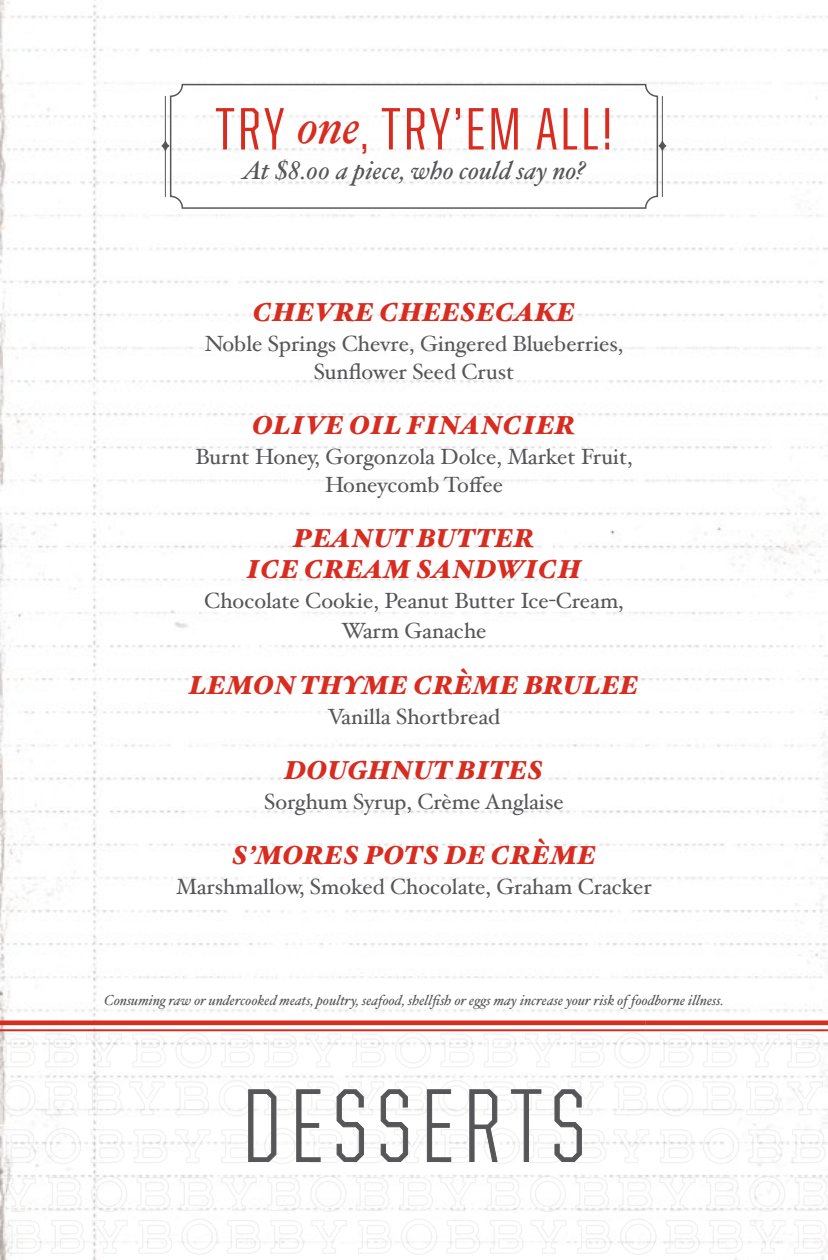
<style>
.page{position:relative;width:828px;height:1260px;background:#fff}
.page>*{position:absolute;margin:0;border:0;box-sizing:border-box;transform-origin:0 0}
.t1{font:300 104px "United Sans Cond";letter-spacing:.08em;color:#565659}
.t2{font:500 60px "United Sans Cond";letter-spacing:.05em;color:#d82c20}
.t3{font:italic 900 26px/31.2px "Hoefler Text";color:#d82c20;text-align:center}
.t4{font:italic 26px "Hoefler Text";color:#565659}
.t5{font:22px/28px "Hoefler Text";color:#565659;text-align:center}
.t6{font:italic 14.4px "Hoefler Text";color:#565659}
.s1{font-family:"Hoefler Text";font-weight:400;font-style:italic;font-size:50px}
.s2{font-size:50px}
</style>
<div class="page">
<img style="left:0;top:0;width:828px;height:1260px">
<svg style="left:660px;top:1129px;width:34px;height:34px"></svg>
<svg style="left:395px;top:1032px;width:36px;height:37px"></svg>
<svg style="left:703px;top:1033px;width:34px;height:35px"></svg>
<svg style="left:132px;top:1033px;width:34px;height:35px"></svg>
<svg style="left:614px;top:1032px;width:37px;height:37px"></svg>
<svg style="left:614px;top:1081px;width:34px;height:34px"></svg>
<svg style="left:175px;top:1081px;width:34px;height:34px"></svg>
<svg style="left:571px;top:1033px;width:34px;height:35px"></svg>
<svg style="left:440px;top:1033px;width:34px;height:35px"></svg>
<svg style="left:2px;top:1033px;width:34px;height:35px"></svg>
<svg style="left:175px;top:1032px;width:37px;height:37px"></svg>
<svg style="left:660px;top:1033px;width:34px;height:35px"></svg>
<svg style="left:484px;top:1033px;width:34px;height:35px"></svg>
<svg style="left:221px;top:1033px;width:34px;height:35px"></svg>
<svg style="left:45px;top:1033px;width:34px;height:35px"></svg>
<svg style="left:352px;top:1033px;width:34px;height:35px"></svg>
<svg style="left:264px;top:1033px;width:34px;height:35px"></svg>
<svg style="left:530px;top:1176px;width:36px;height:36px"></svg>
<svg style="left:619px;top:1177px;width:34px;height:34px"></svg>
<svg style="left:613px;top:1129px;width:37px;height:34px"></svg>
<svg style="left:575px;top:1177px;width:34px;height:34px"></svg>
<svg style="left:440px;top:1177px;width:36px;height:34px"></svg>
<svg style="left:525px;top:1034px;width:36px;height:34px"></svg>
<svg style="left:487px;top:1177px;width:34px;height:34px"></svg>
<svg style="left:657px;top:1080px;width:37px;height:36px"></svg>
<svg style="left:787px;top:1081px;width:36px;height:34px"></svg>
<svg style="left:749px;top:1176px;width:36px;height:36px"></svg>
<svg style="left:792px;top:1129px;width:34px;height:34px"></svg>
<svg style="left:795px;top:1177px;width:33px;height:34px"></svg>
<svg style="left:703px;top:1128px;width:36px;height:36px"></svg>
<svg style="left:703px;top:1081px;width:34px;height:34px"></svg>
<svg style="left:660px;top:1177px;width:36px;height:34px"></svg>
<svg style="left:748px;top:1129px;width:34px;height:34px"></svg>
<svg style="left:746px;top:1081px;width:34px;height:34px"></svg>
<svg style="left:706px;top:1177px;width:34px;height:34px"></svg>
<svg style="left:744px;top:1034px;width:36px;height:34px"></svg>
<svg style="left:91px;top:1176px;width:36px;height:36px"></svg>
<svg style="left:129px;top:1081px;width:36px;height:34px"></svg>
<svg style="left:175px;top:1129px;width:36px;height:34px"></svg>
<svg style="left:137px;top:1177px;width:34px;height:34px"></svg>
<svg style="left:134px;top:1129px;width:34px;height:34px"></svg>
<svg style="left:90px;top:1129px;width:34px;height:34px"></svg>
<svg style="left:2px;top:1129px;width:34px;height:34px"></svg>
<svg style="left:88px;top:1081px;width:34px;height:34px"></svg>
<svg style="left:0;top:1080px;width:36px;height:36px"></svg>
<svg style="left:86px;top:1034px;width:36px;height:34px"></svg>
<svg style="left:48px;top:1177px;width:34px;height:34px"></svg>
<svg style="left:45px;top:1128px;width:36px;height:36px"></svg>
<svg style="left:45px;top:1081px;width:34px;height:34px"></svg>
<svg style="left:310px;top:1176px;width:37px;height:36px"></svg>
<svg style="left:399px;top:1177px;width:34px;height:34px"></svg>
<svg style="left:356px;top:1177px;width:34px;height:34px"></svg>
<svg style="left:221px;top:1177px;width:36px;height:34px"></svg>
<svg style="left:180px;top:1177px;width:34px;height:34px"></svg>
<svg style="left:305px;top:1034px;width:36px;height:34px"></svg>
<svg style="left:267px;top:1177px;width:34px;height:34px"></svg>
<svg style="left:401px;top:1218px;width:36px;height:37px"></svg>
<svg style="left:709px;top:1220px;width:34px;height:34px"></svg>
<svg style="left:138px;top:1220px;width:34px;height:34px"></svg>
<svg style="left:620px;top:1218px;width:37px;height:37px"></svg>
<svg style="left:577px;top:1220px;width:34px;height:34px"></svg>
<svg style="left:446px;top:1220px;width:34px;height:34px"></svg>
<svg style="left:8px;top:1220px;width:34px;height:34px"></svg>
<svg style="left:181px;top:1218px;width:37px;height:37px"></svg>
<svg style="left:666px;top:1220px;width:34px;height:34px"></svg>
<svg style="left:490px;top:1220px;width:34px;height:34px"></svg>
<svg style="left:227px;top:1220px;width:34px;height:34px"></svg>
<svg style="left:51px;top:1220px;width:34px;height:34px"></svg>
<svg style="left:358px;top:1220px;width:34px;height:34px"></svg>
<svg style="left:270px;top:1220px;width:34px;height:34px"></svg>
<svg style="left:531px;top:1220px;width:36px;height:34px"></svg>
<svg style="left:750px;top:1220px;width:36px;height:34px"></svg>
<svg style="left:92px;top:1220px;width:36px;height:34px"></svg>
<svg style="left:311px;top:1220px;width:36px;height:34px"></svg>
<svg style="left:0;top:1178px;width:36px;height:34px"></svg>
<svg style="left:794px;top:1220px;width:34px;height:34px"></svg>
<svg style="left:787px;top:1034px;width:34px;height:34px"></svg>
<hr style="left:646px;top:1029px;width:182px;height:2px;background:#d82c20">
<div style="left:646px;top:1020px;width:182px;height:5px;background:#d82c20"></div>
<hr style="left:0;top:1029px;width:646px;height:2px;background:#d82c20">
<div style="left:0;top:1020px;width:646px;height:5px;background:#d82c20"></div>
<div style="left:170px;top:84px;width:488px;height:125px;border:1px solid #565659;border-radius:12px"></div>
<svg style="left:659px;top:96px;width:7px;height:101px"></svg>
<svg style="left:162px;top:96px;width:7px;height:101px"></svg>
<svg style="left:218px;top:1080px;width:388px;height:84px"></svg>
<h2 class="t2" style="left:215px;top:99px;width:399px">TRY <span class="s1">one</span><span class="s2">,</span> TRY’EM ALL!</h2>
<p class="t4" style="left:243px;top:155px;width:344px">At $8.00 a piece, who could say no?</p>
<p class="t3" style="left:253px;top:296px;width:324px">CHEVRE CHEESECAKE</p>
<p class="t5" style="left:205px;top:329px;width:420px">Noble Springs Chevre, Gingered Blueberries,<br>Sunflower Seed Crust</p>
<p class="t3" style="left:252px;top:409px;width:325px">OLIVE OIL FINANCIER</p>
<p class="t5" style="left:195px;top:442px;width:439px">Burnt Honey, Gorgonzola Dolce, Market Fruit,<br>Honeycomb Toffee</p>
<p class="t3" style="left:247px;top:523px;width:336px">PEANUT BUTTER<br>ICE CREAM SANDWICH</p>
<p class="t5" style="left:204px;top:586px;width:421px;line-height:30px">Chocolate Cookie, Peanut Butter Ice-Cream,<br>Warm Ganache</p>
<p class="t3" style="left:189px;top:669px;width:451px">LEMON THYME CRÈME BRULEE</p>
<p class="t5" style="left:328px;top:702px;width:174px">Vanilla Shortbread</p>
<p class="t3" style="left:285px;top:754px;width:260px">DOUGHNUT BITES</p>
<p class="t5" style="left:264px;top:787px;width:301px">Sorghum Syrup, Crème Anglaise</p>
<p class="t3" style="left:232px;top:839px;width:366px">S’MORES POTS DE CRÈME</p>
<p class="t5" style="left:176px;top:872px;width:477px">Marshmallow, Smoked Chocolate, Graham Cracker</p>
<p class="t6" style="left:104px;top:991px;width:621px">Consuming raw or undercooked meats, poultry, seafood, shellfish or eggs may increase your risk of foodborne illness.</p>
<h1 class="t1" style="left:242px;top:1074px;width:346px">DESSERTS</h1>
</div>
